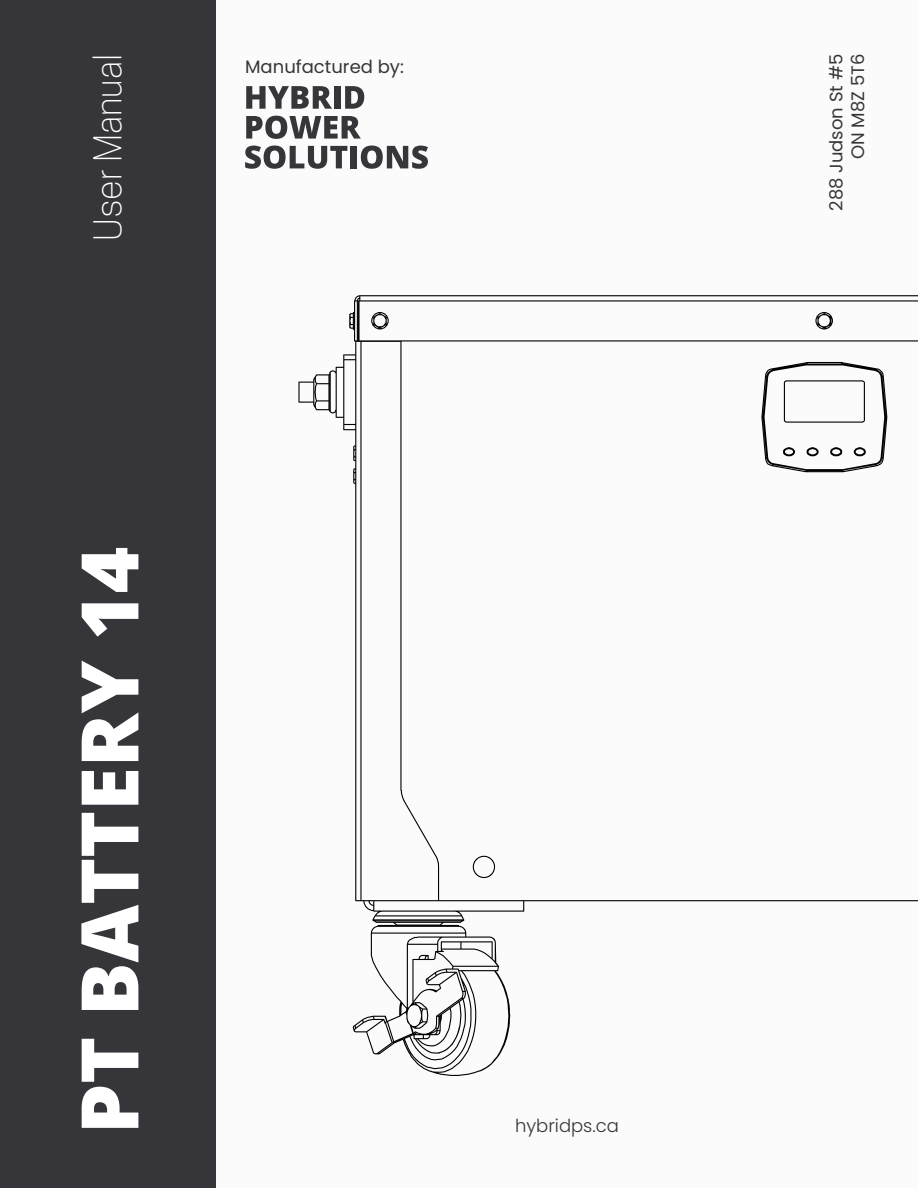
<style>
.page{position:relative;width:918px;height:1188px;background:#fff}
.page>*{position:absolute;margin:0;border:0;box-sizing:border-box;transform-origin:0 0}
.t1{font:800 79.5px "Open Sans";color:#fff}
.t2{font:300 36px "Cooper Hewitt";color:#fff}
.Paragraph_Style_1{font:18px "Poppins";color:#363539}
.t3{font:300 18px "Poppins";color:#363539}
</style>
<div class="page">
<div style="left:0;top:0;width:216px;height:1188px;background:#363539"></div>
<div style="left:216px;top:0;width:702px;height:1188px;background:#fcfbfb"></div>
<svg style="left:246px;top:86px;width:86px;height:23px"></svg>
<div style="left:334px;top:86px;width:6px;height:23px;background:#363539"></div>
<svg style="left:345px;top:86px;width:19px;height:23px"></svg>
<svg style="left:246px;top:116px;width:115px;height:23px"></svg>
<svg style="left:245px;top:146px;width:102px;height:23px"></svg>
<div style="left:351px;top:146px;width:6px;height:22px;background:#363539"></div>
<svg style="left:361px;top:146px;width:67px;height:23px"></svg>
<svg style="left:298px;top:295px;width:620px;height:781px"></svg>
<p class="t2" style="left:87px;top:241px;width:189px;rotate:-90deg">User Manual</p>
<p class="Paragraph_Style_1" style="left:245px;top:56px;width:160px">Manufactured by:</p>
<p class="t1" style="left:49px;top:1134px;width:589px;rotate:-90deg">PT BATTERY 14</p>
<p class="t3" style="left:515px;top:1116px;width:105px">hybridps.ca</p>
<p class="Paragraph_Style_1" style="left:826px;top:211px;width:158px;rotate:-90deg">288 Judson St #5</p>
<p class="Paragraph_Style_1" style="left:847px;top:159px;width:107px;rotate:-90deg">ON M8Z 5T6</p>
</div>
